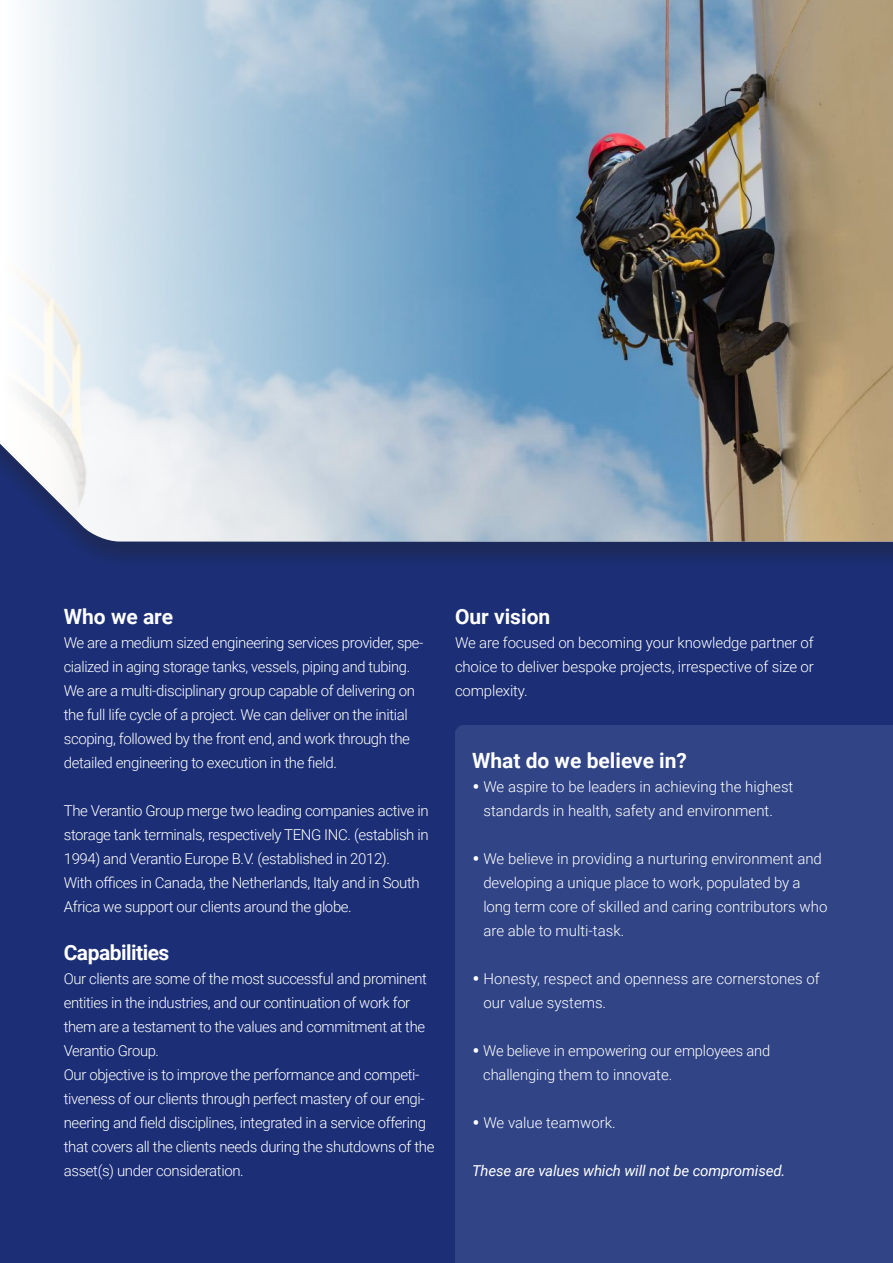
<style>
.page{position:relative;width:893px;height:1263px;background:#1c2f76}
.page>*{position:absolute;margin:0;border:0;box-sizing:border-box;transform-origin:0 0}
.t1{font:700 21px "Roboto";color:#fff}
.t2{font:700 21px "Roboto";letter-spacing:-.025em;color:#fff}
.t3{font:300 15px/24px "Roboto";letter-spacing:-.025em;color:#fff}
.t4{font:300 15px/24px "Roboto";color:#fff}
.t5{font:italic 15px "Roboto";letter-spacing:-.01em;color:#fff}
.s1{font-size:24px}
</style>
<div class="page">
<div style="left:455px;top:725px;width:438px;height:538px;background:#304486"></div>
<div style="left:0;top:0;width:893px;height:570px;background:#1d1d1b;opacity:.3"></div>
<img style="left:0;top:0;width:893px;height:541px">
<h1 class="t1" style="left:64px;top:602px;width:111px">Who we are</h1>
<p class="t3" style="left:64px;top:630px;width:361px">We are a medium sized engineering services provider, spe&shy;cialized in aging storage tanks, vessels, piping and tubing.<br>We are a multi-disciplinary group capable of delivering on the full life cycle of a project. We can deliver on the initial scoping, followed by the front end, and work through the detailed engineering to execution in the field.</p>
<p class="t3" style="left:64px;top:798px;width:366px">The Verantio Group merge two leading companies active in storage tank terminals, respectively TENG INC. (establish in 1994) and Verantio Europe B.V. (established in 2012).<br>With offices in Canada, the Netherlands, Italy and in South Africa we support our clients around the globe.</p>
<h1 class="t2" style="left:64px;top:938px;width:107px">Capabilities</h1>
<p class="t3" style="left:64px;top:966px;width:372px">Our clients are some of the most successful and prominent entities in the industries, and our continuation of work for them are a testament to the values and commitment at the Verantio Group.<br>Our objective is to improve the performance and competi&shy;tiveness of our clients through perfect mastery of our engi&shy;neering and field disciplines, integrated in a service offering that covers all the clients needs during the shutdowns of the asset(s) under consideration.</p>
<h1 class="t1" style="left:455px;top:602px;width:97px">Our vision</h1>
<p class="t3" style="left:455px;top:630px;width:360px;text-align:justify">We are focused on becoming your knowledge partner of choice to deliver bespoke projects, irrespective of size or complexity.</p>
<h1 class="t1" style="left:472px;top:746px;width:217px">What do we believe in?</h1>
<p class="t4" style="left:483px;top:774px;width:311px;text-indent:-11px"><span class="s1">•</span> We aspire to be leaders in achieving the highest standards in health, safety and environment.</p>
<p class="t4" style="left:483px;top:846px;width:346px;text-indent:-11px"><span class="s1">•</span> We believe in providing a nurturing environment and developing a unique place to work, populated by a long term core of skilled and caring contributors who are able to multi-task.</p>
<p class="t4" style="left:483px;top:966px;width:338px;text-indent:-11px"><span class="s1">•</span> Honesty, respect and openness are cornerstones of our value systems.</p>
<p class="t3" style="left:483px;top:1038px;width:288px;text-indent:-11px"><span class="s1">•</span> We believe in empowering our employees and challenging them to innovate.</p>
<p class="t4" style="left:472px;top:1110px;width:145px"><span class="s1">•</span> We value teamwork.</p>
<p class="t5" style="left:472px;top:1160px;width:315px">These are values which will not be compromised.</p>
</div>
